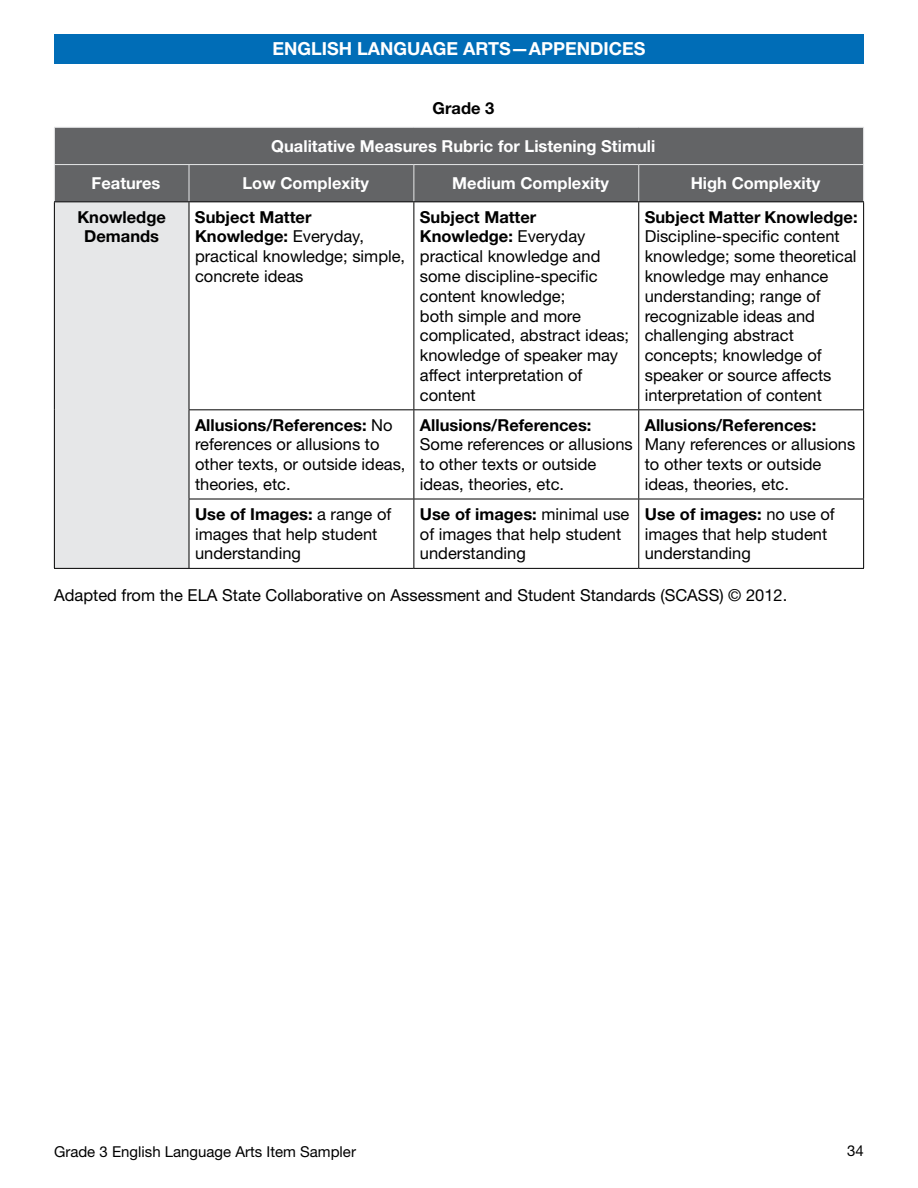
<style>
.page{position:relative;width:918px;height:1188px;background:#fff}
.page>*{position:absolute;margin:0;border:0;box-sizing:border-box;transform-origin:0 0}
.t1{font:700 18px "Helvetica Neue LT Std";color:#fff}
._05_Table_text_bulle{font:16.5px/19.8px "Helvetica Neue LT Std";color:#000}
._05_Table_HD_White_C{font:700 16.5px "Helvetica Neue LT Std";color:#fff}
._05_Table_text_cente{font:700 16.5px/19.8px "Helvetica Neue LT Std";color:#000;text-align:center}
._05_Table_HD{font:700 16.5px "Helvetica Neue LT Std";color:#000}
.t2{font:15px "Helvetica Neue LT Std";color:#000}
.s1{font-weight:700}
</style>
<div class="page">
<div style="left:54px;top:34px;width:810px;height:29px;background:#006db7"></div>
<div style="left:55px;top:128px;width:808px;height:73px;background:#636466"></div>
<div style="left:55px;top:202px;width:134px;height:366px;background:#e6e7e8"></div>
<hr style="left:54px;top:127px;width:135px;height:1px;background:#e6e7e8">
<hr style="left:54px;top:128px;width:1px;height:36px;background:#e6e7e8">
<hr style="left:189px;top:127px;width:225px;height:1px;background:#e6e7e8">
<hr style="left:414px;top:127px;width:225px;height:1px;background:#e6e7e8">
<hr style="left:639px;top:127px;width:225px;height:1px;background:#e6e7e8">
<hr style="left:863px;top:128px;width:1px;height:36px;background:#e6e7e8">
<hr style="left:54px;top:164px;width:135px;height:1px;background:#e6e7e8">
<hr style="left:54px;top:165px;width:1px;height:36px;background:#e6e7e8">
<hr style="left:189px;top:164px;width:225px;height:1px;background:#e6e7e8">
<hr style="left:189px;top:165px;width:1px;height:36px;background:#e6e7e8">
<hr style="left:414px;top:164px;width:225px;height:1px;background:#e6e7e8">
<hr style="left:414px;top:165px;width:1px;height:36px;background:#e6e7e8">
<hr style="left:639px;top:164px;width:225px;height:1px;background:#e6e7e8">
<hr style="left:638px;top:165px;width:1px;height:36px;background:#e6e7e8">
<hr style="left:863px;top:165px;width:1px;height:36px;background:#e6e7e8">
<hr style="left:189px;top:201px;width:225px;height:1px;background:#000">
<hr style="left:414px;top:201px;width:225px;height:1px;background:#000">
<hr style="left:414px;top:202px;width:1px;height:207px;background:#000">
<hr style="left:639px;top:201px;width:225px;height:1px;background:#000">
<hr style="left:638px;top:202px;width:1px;height:207px;background:#000">
<hr style="left:863px;top:202px;width:1px;height:207px;background:#000">
<hr style="left:189px;top:409px;width:225px;height:1px;background:#000">
<hr style="left:414px;top:409px;width:225px;height:1px;background:#000">
<hr style="left:414px;top:410px;width:1px;height:89px;background:#000">
<hr style="left:639px;top:409px;width:225px;height:1px;background:#000">
<hr style="left:638px;top:410px;width:1px;height:89px;background:#000">
<hr style="left:863px;top:410px;width:1px;height:89px;background:#000">
<hr style="left:189px;top:499px;width:225px;height:1px;background:#000">
<hr style="left:414px;top:499px;width:225px;height:1px;background:#000">
<hr style="left:414px;top:499px;width:1px;height:69px;background:#000">
<hr style="left:639px;top:499px;width:225px;height:1px;background:#000">
<hr style="left:638px;top:499px;width:1px;height:69px;background:#000">
<hr style="left:863px;top:499px;width:1px;height:69px;background:#000">
<hr style="left:189px;top:568px;width:225px;height:1px;background:#000">
<hr style="left:414px;top:568px;width:225px;height:1px;background:#000">
<hr style="left:639px;top:568px;width:225px;height:1px;background:#000">
<hr style="left:54px;top:201px;width:135px;height:1px;background:#000">
<hr style="left:54px;top:202px;width:1px;height:208px;background:#000">
<hr style="left:189px;top:202px;width:1px;height:207px;background:#000">
<hr style="left:54px;top:410px;width:1px;height:89px;background:#000">
<hr style="left:189px;top:410px;width:1px;height:89px;background:#000">
<hr style="left:54px;top:499px;width:1px;height:69px;background:#000">
<hr style="left:189px;top:499px;width:1px;height:69px;background:#000">
<hr style="left:54px;top:568px;width:135px;height:1px;background:#000">
<p class="t1" style="left:272px;top:38px;width:375px">ENGLISH LANGUAGE ARTS—APPENDICES</p>
<p class="_05_Table_HD" style="left:433px;top:98px;width:63px">Grade 3</p>
<p class="_05_Table_HD_White_C" style="left:271px;top:136px;width:385px">Qualitative Measures Rubric for Listening Stimuli</p>
<p class="_05_Table_HD_White_C" style="left:92px;top:173px;width:70px">Features</p>
<p class="_05_Table_HD_White_C" style="left:243px;top:173px;width:128px">Low Complexity</p>
<p class="_05_Table_HD_White_C" style="left:452px;top:173px;width:158px">Medium Complexity</p>
<p class="_05_Table_HD_White_C" style="left:691px;top:173px;width:131px">High Complexity</p>
<p class="_05_Table_text_cente" style="left:77px;top:206px;width:90px">Knowledge<br>Demands</p>
<p class="_05_Table_text_bulle" style="left:195px;top:206px;width:212px"><span class="s1">Subject Matter<br>Knowledge:</span> Everyday, practical knowledge; simple, concrete ideas</p>
<p class="_05_Table_text_bulle" style="left:420px;top:206px;width:211px"><span class="s1">Subject Matter<br>Knowledge:</span> Everyday practical knowledge and some discipline-specific content knowledge;<br>both simple and more complicated, abstract ideas; knowledge of speaker may affect interpretation of content</p>
<p class="_05_Table_text_bulle" style="left:645px;top:206px;width:214px"><span class="s1">Subject Matter Knowledge:<br></span>Discipline-specific content knowledge; some theoretical knowledge may enhance understanding; range of recognizable ideas and challenging abstract concepts; knowledge of speaker or source affects interpretation of content</p>
<p class="_05_Table_text_bulle" style="left:195px;top:414px;width:212px"><span class="s1">Allusions/References:</span> No references or allusions to other texts, or outside ideas, theories, etc.</p>
<p class="_05_Table_text_bulle" style="left:420px;top:414px;width:214px"><span class="s1">Allusions/References:<br></span>Some references or allusions to other texts or outside ideas, theories, etc.</p>
<p class="_05_Table_text_bulle" style="left:645px;top:414px;width:212px"><span class="s1">Allusions/References:<br></span>Many references or allusions to other texts or outside ideas, theories, etc.</p>
<p class="_05_Table_text_bulle" style="left:195px;top:504px;width:198px"><span class="s1">Use of Images:</span> a range of images that help student understanding</p>
<p class="_05_Table_text_bulle" style="left:420px;top:504px;width:211px"><span class="s1">Use of images:</span> minimal use of images that help student understanding</p>
<p class="_05_Table_text_bulle" style="left:645px;top:504px;width:192px"><span class="s1">Use of images:</span> no use of images that help student understanding</p>
<p class="_05_Table_text_bulle" style="left:54px;top:584px;width:735px">Adapted from the ELA State Collaborative on Assessment and Student Standards (SCASS) © 2012.</p>
<p class="t2" style="left:54px;top:1142px;width:304px">Grade 3 English Language Arts Item Sampler</p>
<p class="t2" style="left:847px;top:1142px;width:18px">34</p>
</div>
